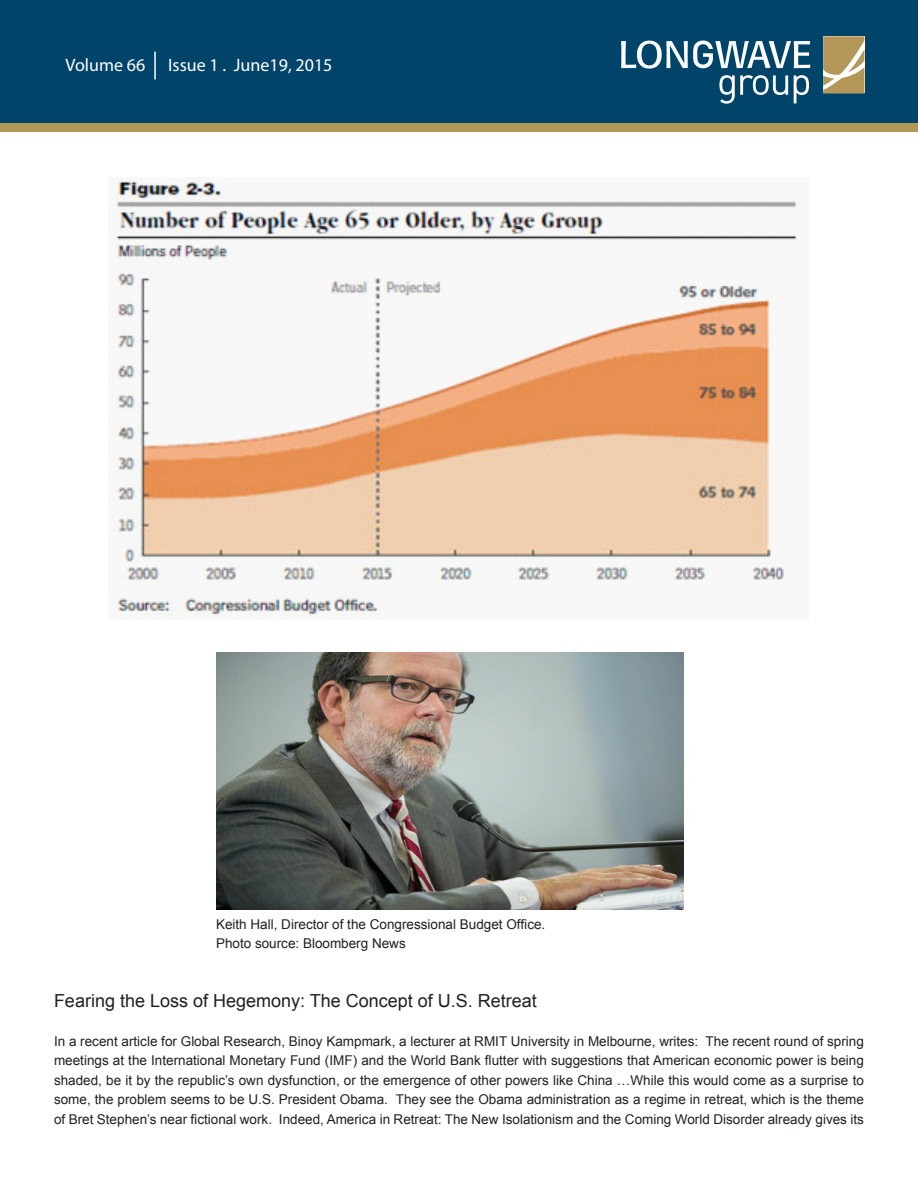
<style>
.page{position:relative;width:918px;height:1188px;background:#fff}
.page>*{position:absolute;margin:0;border:0;box-sizing:border-box;transform-origin:0 0}
.t1{font:18px "Arial";color:#231f20}
.t2{font:18px "Myriad Pro";color:#fff}
.t3{font:13.5px/19.5px "Arial";color:#231f20;text-align:justify}
</style>
<div class="page">
<div style="left:0;top:122px;width:918px;height:10px;background:#b39759"></div>
<img style="left:108px;top:177px;width:690px;height:440px">
<img style="left:217px;top:653px;width:467px;height:256px">
<div style="left:0;top:0;width:918px;height:123px;background:#00446a"></div>
<hr style="left:154px;top:52px;width:2px;height:27px;background:#fff">
<svg style="left:621px;top:40px;width:189px;height:29px"></svg>
<svg style="left:719px;top:75px;width:69px;height:29px"></svg>
<svg style="left:794px;top:75px;width:15px;height:28px"></svg>
<svg style="left:823px;top:36px;width:41px;height:58px;background:#bfa977"></svg>
<p class="t2" style="left:66px;top:54px;width:81px">Volume 66</p>
<p class="t2" style="left:168px;top:54px;width:166px">Issue 1 . June19, 2015</p>
<p class="t3" style="left:216px;top:915px;width:331px">Keith Hall, Director of the Congressional Budget Office.</p>
<p class="t3" style="left:216px;top:934px;width:191px">Photo source: Bloomberg News</p>
<p class="t1" style="left:54px;top:989px;width:484px">Fearing the Loss of Hegemony: The Concept of U.S. Retreat</p>
<p class="t3" style="left:54px;top:1032px;width:811px">In a recent article for Global Research, Binoy Kampmark, a lecturer at RMIT University in Melbourne, writes: The recent round of spring meetings at the International Monetary Fund (IMF) and the World Bank flutter with suggestions that American economic power is being shaded, be it by the republic’s own dysfunction, or the emergence of other powers like China …While this would come as a surprise to some, the problem seems to be U.S. President Obama. They see the Obama administration as a regime in retreat, which is the theme of Bret Stephen’s near fictional work. Indeed, America in Retreat: The New Isolationism and the Coming World Disorder already gives its</p>
</div>
